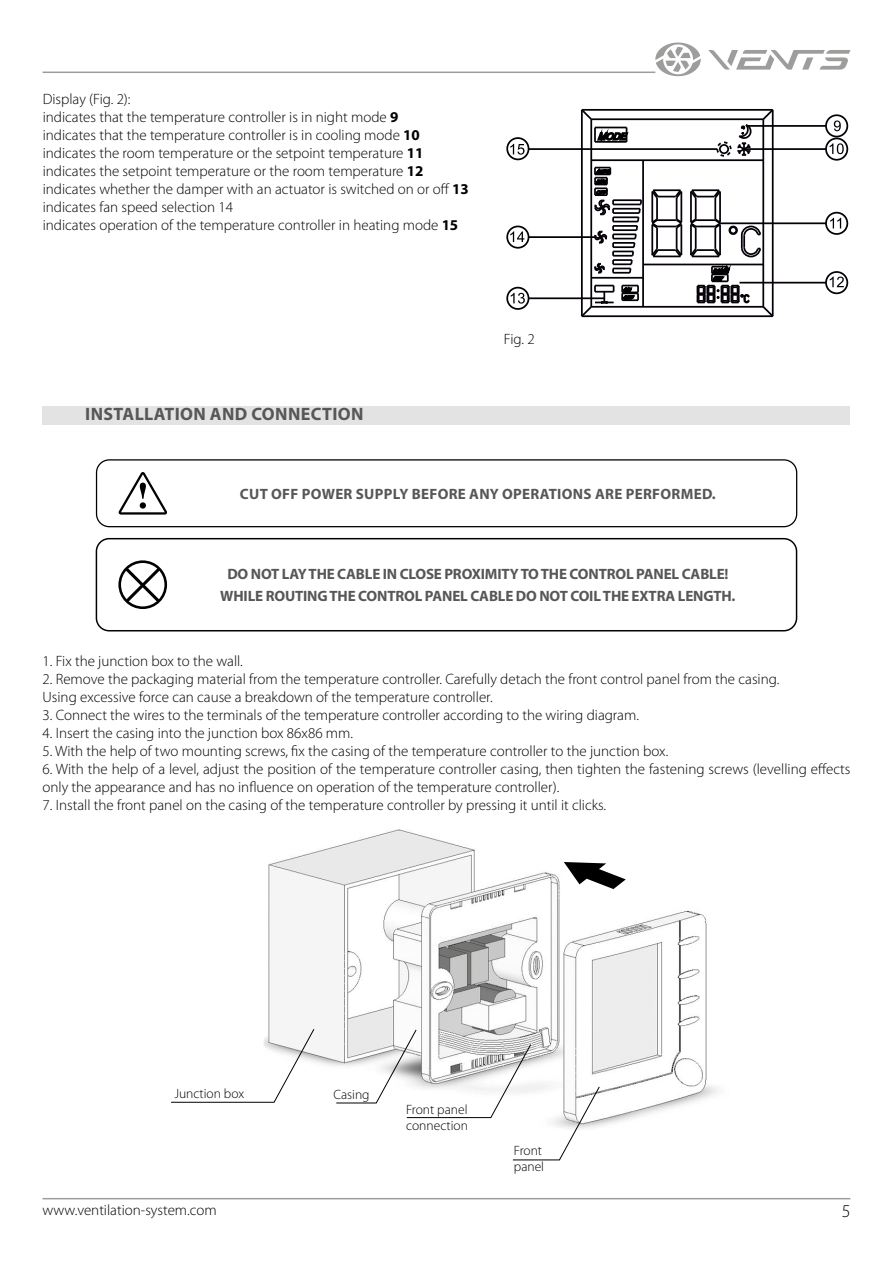
<style>
.page{position:relative;width:893px;height:1263px;background:#fff}
.page>*{position:absolute;margin:0;border:0;box-sizing:border-box;transform-origin:0 0}
.t1{font:700 18px "Myriad Pro";letter-spacing:.02em;color:#575756}
.t2{font:300 18px "Myriad Pro";color:#000}
.t3{font:300 15px/18px "Myriad Pro";color:#000}
.t4{font:700 15px/22.2px "Myriad Pro";letter-spacing:-.01em;color:#575756;text-align:center}
.t5{font:700 15px "Myriad Pro";letter-spacing:.02em;color:#575756}
.t6{font:300 13.5px/16.2px "Myriad Pro";color:#000}
.s1{font-weight:700}
</style>
<div class="page">
<div style="left:43px;top:406px;width:807px;height:18px;background:#e3e3e3"></div>
<div style="left:96px;top:459px;width:701px;height:68px;border:1px solid #000;border-radius:13px"></div>
<svg style="left:119px;top:472px;width:48px;height:42px"></svg>
<div style="left:96px;top:538px;width:701px;height:93px;border:1px solid #000;border-radius:13px"></div>
<svg style="left:118px;top:560px;width:49px;height:49px"></svg>
<hr style="left:720px;top:222px;width:106px;height:2px;background:#050008">
<hr style="left:739px;top:282px;width:87px;height:1px;background:#050008">
<hr style="left:529px;top:297px;width:75px;height:2px;background:#050008">
<hr style="left:529px;top:236px;width:66px;height:2px;background:#050008">
<hr style="left:529px;top:148px;width:188px;height:2px;background:#050008">
<div style="left:506px;top:287px;width:23px;height:23px;border:2px solid #050008;border-radius:50%"></div>
<div style="left:825px;top:271px;width:23px;height:23px;border:2px solid #050008;border-radius:50%"></div>
<div style="left:825px;top:212px;width:23px;height:23px;border:2px solid #050008;border-radius:50%"></div>
<div style="left:825px;top:138px;width:23px;height:23px;border:2px solid #050008;border-radius:50%"></div>
<hr style="left:748px;top:125px;width:78px;height:2px;background:#050008">
<div style="left:825px;top:114px;width:23px;height:23px;border:2px solid #050008;border-radius:50%"></div>
<hr style="left:744px;top:148px;width:82px;height:2px;background:#050008">
<hr style="left:591px;top:118px;width:172px;height:2px;background:#050008">
<hr style="left:762px;top:119px;width:2px;height:188px;background:#050008">
<hr style="left:591px;top:306px;width:172px;height:2px;background:#050008">
<hr style="left:590px;top:119px;width:2px;height:188px;background:#050008">
<hr style="left:591px;top:159px;width:172px;height:2px;background:#050008">
<hr style="left:642px;top:160px;width:2px;height:147px;background:#050008">
<hr style="left:643px;top:264px;width:120px;height:1px;background:#050008">
<hr style="left:591px;top:277px;width:52px;height:2px;background:#050008">
<hr style="left:582px;top:109px;width:191px;height:2px;background:#050008">
<hr style="left:772px;top:110px;width:2px;height:206px;background:#050008">
<hr style="left:582px;top:315px;width:191px;height:2px;background:#050008">
<hr style="left:581px;top:110px;width:2px;height:206px;background:#050008">
<svg style="left:761px;top:109px;width:13px;height:13px"></svg>
<svg style="left:579px;top:285px;width:35px;height:33px"></svg>
<svg style="left:621px;top:284px;width:18px;height:18px"></svg>
<svg style="left:579px;top:109px;width:64px;height:166px"></svg>
<svg style="left:650px;top:188px;width:125px;height:130px"></svg>
<svg style="left:716px;top:124px;width:37px;height:33px"></svg>
<svg style="left:829px;top:143px;width:15px;height:11px"></svg>
<svg style="left:830px;top:218px;width:11px;height:10px"></svg>
<svg style="left:830px;top:277px;width:14px;height:10px"></svg>
<svg style="left:511px;top:293px;width:14px;height:11px"></svg>
<svg style="left:510px;top:144px;width:14px;height:11px"></svg>
<div style="left:506px;top:226px;width:23px;height:23px;border:2px solid #050008;border-radius:50%"></div>
<div style="left:506px;top:137px;width:23px;height:23px;border:2px solid #050008;border-radius:50%"></div>
<svg style="left:834px;top:120px;width:7px;height:11px"></svg>
<svg style="left:510px;top:231px;width:14px;height:11px"></svg>
<img style="left:268px;top:829px;width:450px;height:297px">
<svg style="left:171px;top:1028px;width:144px;height:75px"></svg>
<svg style="left:336px;top:1029px;width:264px;height:131px"></svg>
<svg style="left:564px;top:862px;width:62px;height:27px"></svg>
<hr style="left:43px;top:1198px;width:807px;height:1px;background:#9d9d9c">
<hr style="left:43px;top:72px;width:612px;height:1px;background:#9d9d9c">
<svg style="left:708px;top:50px;width:142px;height:20px"></svg>
<svg style="left:655px;top:43px;width:46px;height:33px"></svg>
<p class="t3" style="left:43px;top:90px;width:428px">Display (Fig. 2):<br>indicates that the temperature controller is in night mode <span class="s1">9<br></span>indicates that the temperature controller is in cooling mode <span class="s1">10 </span>indicates the room temperature or the setpoint temperature <span class="s1">11 </span>indicates the setpoint temperature or the room temperature <span class="s1">12 </span>indicates whether the damper with an actuator is switched on or off <span class="s1">13 </span>indicates fan speed selection 14<br>indicates operation of the temperature controller in heating mode <span class="s1">15</span></p>
<p class="t1" style="left:85px;top:402px;width:280px">INSTALLATION AND CONNECTION</p>
<p class="t3" style="left:504px;top:330px;width:32px">Fig. 2</p>
<p class="t5" style="left:240px;top:484px;width:477px">CUT OFF POWER SUPPLY BEFORE ANY OPERATIONS ARE PERFORMED.</p>
<p class="t4" style="left:220px;top:563px;width:517px">DO NOT LAY THE CABLE IN CLOSE PROXIMITY TO THE CONTROL PANEL CABLE!<br>WHILE ROUTING THE CONTROL PANEL CABLE DO NOT COIL THE EXTRA LENGTH.</p>
<p class="t3" style="left:43px;top:652px;width:202px">1. Fix the junction box to the wall.</p>
<p class="t3" style="left:43px;top:670px;width:738px">2. Remove the packaging material from the temperature controller. Carefully detach the front control panel from the casing.<br>Using excessive force can cause a breakdown of the temperature controller.</p>
<p class="t3" style="left:43px;top:706px;width:598px">3. Connect the wires to the terminals of the temperature controller according to the wiring diagram.</p>
<p class="t3" style="left:43px;top:724px;width:312px">4. Insert the casing into the junction box 86x86 mm.</p>
<p class="t3" style="left:43px;top:742px;width:627px">5. With the help of two mounting screws, fix the casing of the temperature controller to the junction box.</p>
<p class="t3" style="left:43px;top:760px;width:809px">6. With the help of a level, adjust the position of the temperature controller casing, then tighten the fastening screws (levelling effects only the appearance and has no influence on operation of the temperature controller).</p>
<p class="t3" style="left:43px;top:796px;width:565px">7. Install the front panel on the casing of the temperature controller by pressing it until it clicks.</p>
<p class="t6" style="left:174px;top:1085px;width:71px">Junction box</p>
<p class="t6" style="left:333px;top:1086px;width:38px">Casing</p>
<p class="t6" style="left:406px;top:1101px;width:63px">Front panel connection</p>
<p class="t6" style="left:514px;top:1143px;width:32px">Front panel</p>
<p class="t3" style="left:43px;top:1201px;width:176px">www.ventilation-system.com</p>
<p class="t2" style="left:842px;top:1201px;width:10px">5</p>
</div>
